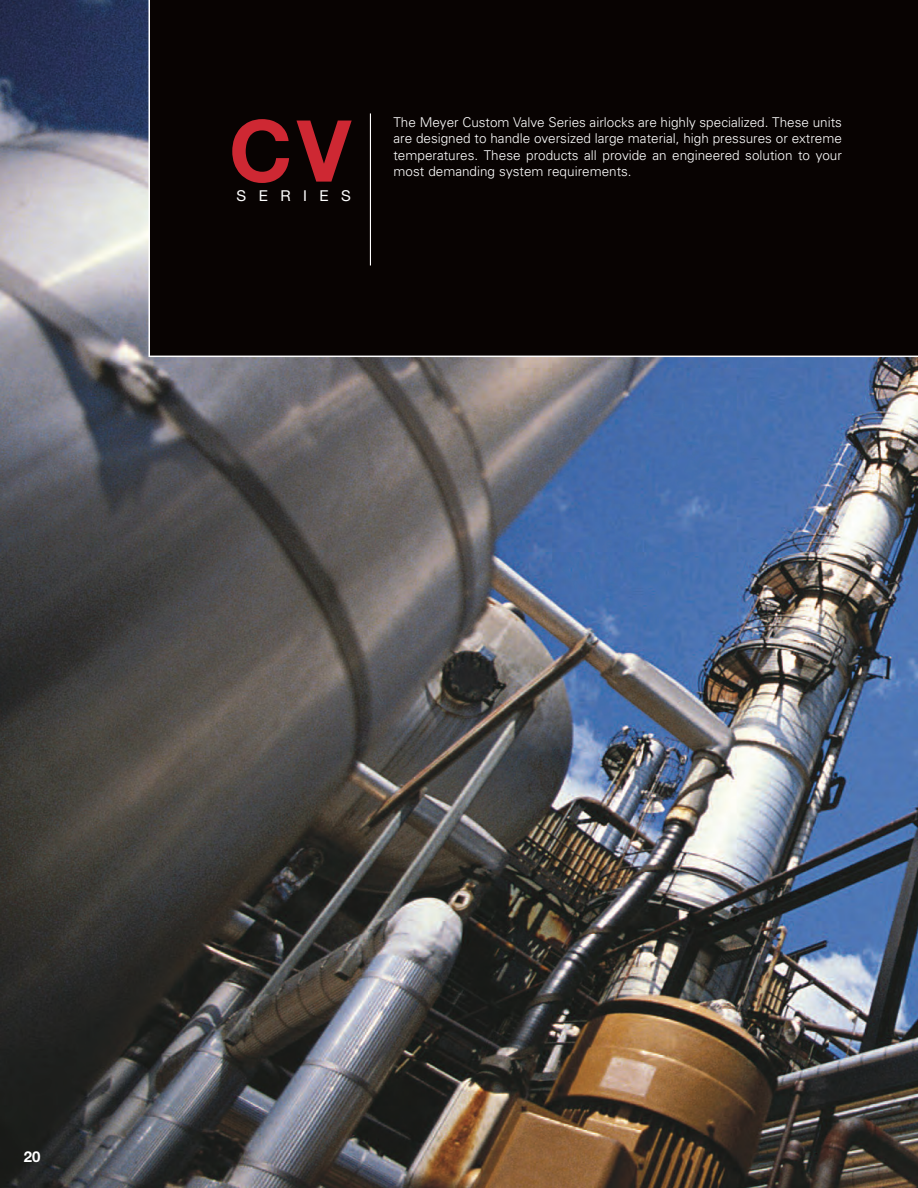
<style>
.page{position:relative;width:918px;height:1188px;background:#fff}
.page>*{position:absolute;margin:0;border:0;box-sizing:border-box;transform-origin:0 0}
.t1{font:700 85.5px "Helvetica Neue";color:#ce2833}
.t2{font:15px "Helvetica Neue";letter-spacing:.835em;color:#fff}
.t3{font:700 15px "Helvetica Neue";color:#fff}
.t4{font:300 13.5px/16.5px "Univers";color:#fff;text-align:justify}
</style>
<div class="page">
<img style="left:0;top:0;width:918px;height:1188px">
<div style="left:148px;top:0;width:770px;height:357px;background:#080302"></div>
<hr style="left:370px;top:113px;width:1px;height:152px;background:#fff">
<h1 class="t1" style="left:229px;top:84px;width:123px">CV</h1>
<p class="t2" style="left:237px;top:190px;width:116px">SERIES</p>
<p class="t4" style="left:393px;top:115px;width:450px">The Meyer Custom Valve Series airlocks are highly specialized. These units are designed to handle oversized large material, high pressures or extreme temperatures. These products all provide an engineered solution to your</p>
<p class="t4" style="left:393px;top:164px;width:240px">most demanding system requirements.</p>
<p class="t3" style="left:24px;top:1145px;width:18px">20</p>
</div>
